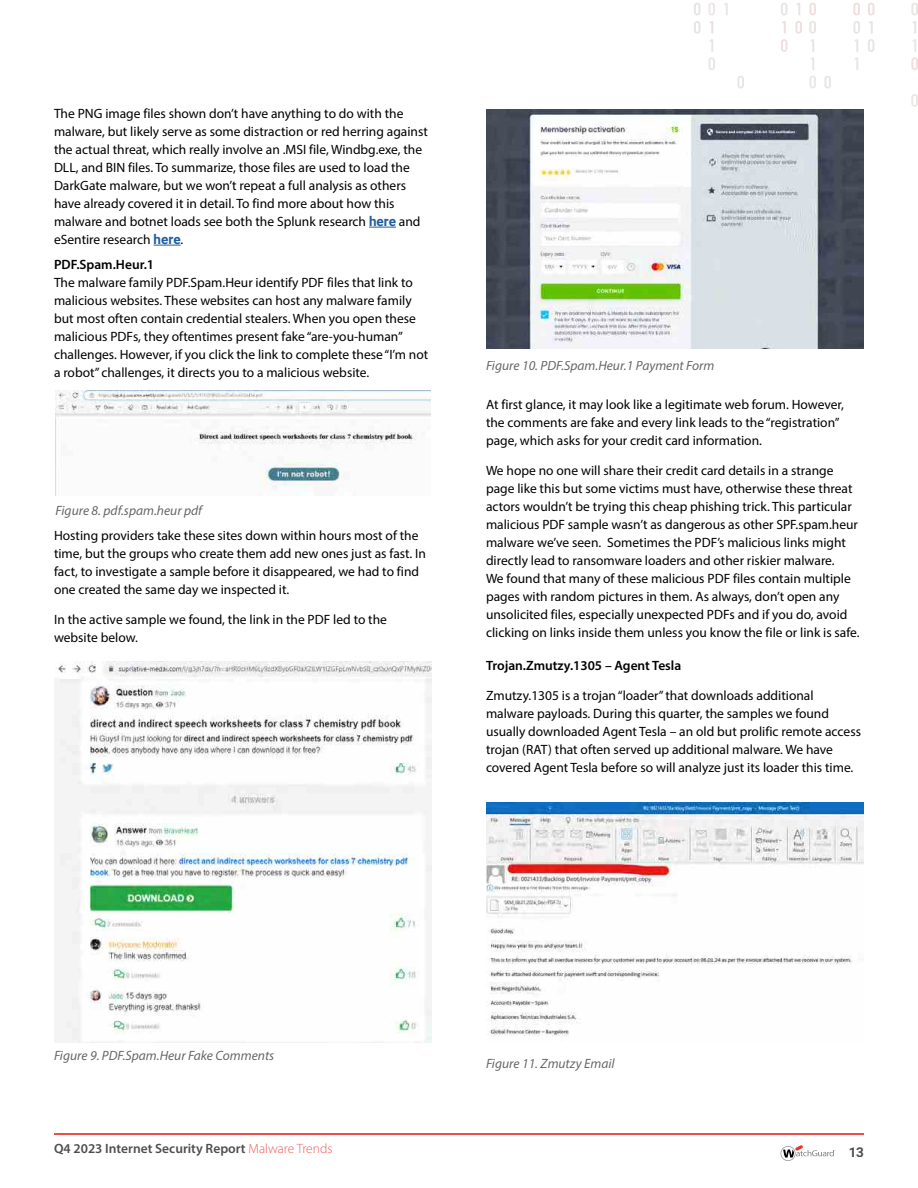
<style>
.page{position:relative;width:918px;height:1188px;background:#fff}
.page>*{position:absolute;margin:0;border:0;box-sizing:border-box;transform-origin:0 0}
.t1{font:13.5px/18px "Myriad Pro";color:#000}
.t2{font:italic 13.5px "Myriad Pro";color:#000}
.t3{font:600 13.5px "Myriad Pro";color:#000}
.t4{font:700 13.5px "Roboto";color:#000}
.s1{font-family:"Roboto";font-weight:700;color:#215e9e}
.s2{font-weight:300;color:#e81410}
</style>
<div class="page">
<hr style="left:54px;top:1133px;width:810px;height:2px;background:#e81410">
<svg style="left:911px;top:94px;width:7px;height:13px"></svg>
<svg style="left:824px;top:76px;width:7px;height:13px"></svg>
<svg style="left:737px;top:76px;width:7px;height:13px"></svg>
<svg style="left:694px;top:3px;width:7px;height:12px"></svg>
<svg style="left:694px;top:21px;width:7px;height:13px"></svg>
<svg style="left:708px;top:3px;width:7px;height:12px"></svg>
<svg style="left:708px;top:21px;width:7px;height:49px"></svg>
<svg style="left:724px;top:3px;width:4px;height:12px"></svg>
<svg style="left:781px;top:3px;width:7px;height:12px"></svg>
<svg style="left:781px;top:21px;width:7px;height:31px"></svg>
<svg style="left:797px;top:3px;width:3px;height:12px"></svg>
<svg style="left:795px;top:21px;width:7px;height:13px"></svg>
<svg style="left:853px;top:3px;width:7px;height:12px"></svg>
<svg style="left:853px;top:21px;width:7px;height:31px"></svg>
<svg style="left:855px;top:58px;width:3px;height:12px"></svg>
<svg style="left:868px;top:3px;width:7px;height:12px"></svg>
<svg style="left:868px;top:21px;width:7px;height:31px"></svg>
<svg style="left:911px;top:3px;width:7px;height:12px"></svg>
<svg style="left:911px;top:21px;width:7px;height:49px"></svg>
<svg style="left:809px;top:3px;width:7px;height:12px"></svg>
<svg style="left:809px;top:21px;width:7px;height:31px"></svg>
<svg style="left:811px;top:58px;width:3px;height:12px"></svg>
<svg style="left:809px;top:76px;width:7px;height:12px"></svg>
<svg style="left:781px;top:1145px;width:54px;height:16px"></svg>
<svg style="left:369px;top:227px;width:27px;height:1px"></svg>
<svg style="left:154px;top:245px;width:27px;height:1px"></svg>
<img style="left:54px;top:661px;width:378px;height:381px">
<img style="left:56px;top:391px;width:374px;height:97px">
<img style="left:486px;top:109px;width:378px;height:240px">
<img style="left:486px;top:802px;width:378px;height:234px">
<p class="t1" style="left:54px;top:104px;width:375px">The PNG image files shown don’t have anything to do with the malware, but likely serve as some distraction or red herring against the actual threat, which really involve an .MSI file, Windbg.exe, the DLL, and BIN files. To summarize, those files are used to load the DarkGate malware, but we won’t repeat a full analysis as others have already covered it in detail. To find more about how this malware and botnet loads see both the Splunk research <span class="s1">here</span> and eSentire research <span class="s1">here</span>.</p>
<p class="t3" style="left:54px;top:256px;width:102px">PDF.Spam.Heur.1</p>
<p class="t1" style="left:54px;top:274px;width:376px">The malware family PDF.Spam.Heur identify PDF files that link to malicious websites. These websites can host any malware family but most often contain credential stealers. When you open these malicious PDFs, they oftentimes present fake “are-you-human” challenges. However, if you click the link to complete these “I’m not a robot” challenges, it directs you to a malicious website.</p>
<p class="t2" style="left:56px;top:502px;width:148px">Figure 8. pdf.spam.heur pdf</p>
<p class="t1" style="left:54px;top:526px;width:374px">Hosting providers take these sites down within hours most of the time, but the groups who create them add new ones just as fast. In fact, to investigate a sample before it disappeared, we had to find one created the same day we inspected it.</p>
<p class="t1" style="left:54px;top:610px;width:335px">In the active sample we found, the link in the PDF led to the website below.</p>
<p class="t2" style="left:486px;top:357px;width:230px">Figure 10. PDF.Spam.Heur.1 Payment Form</p>
<p class="t1" style="left:486px;top:395px;width:360px">At first glance, it may look like a legitimate web forum. However, the comments are fake and every link leads to the “registration” page, which asks for your credit card information.</p>
<p class="t1" style="left:486px;top:462px;width:375px">We hope no one will share their credit card details in a strange page like this but some victims must have, otherwise these threat actors wouldn’t be trying this cheap phishing trick. This particular malicious PDF sample wasn’t as dangerous as other SPF.spam.heur malware we’ve seen. Sometimes the PDF’s malicious links might directly lead to ransomware loaders and other riskier malware.<br>We found that many of these malicious PDF files contain multiple pages with random pictures in them. As always, don’t open any unsolicited files, especially unexpected PDFs and if you do, avoid clicking on links inside them unless you know the file or link is safe.</p>
<p class="t3" style="left:486px;top:657px;width:197px">Trojan.Zmutzy.1305 – Agent Tesla</p>
<p class="t1" style="left:486px;top:687px;width:377px">Zmutzy.1305 is a trojan “loader” that downloads additional malware payloads. During this quarter, the samples we found usually downloaded Agent Tesla – an old but prolific remote access trojan (RAT) that often served up additional malware. We have covered Agent Tesla before so will analyze just its loader this time.</p>
<p class="t2" style="left:54px;top:1047px;width:222px">Figure 9. PDF.Spam.Heur Fake Comments</p>
<p class="t2" style="left:486px;top:1056px;width:130px">Figure 11. Zmutzy Email</p>
<p class="t3" style="left:54px;top:1140px;width:280px">Q4 2023 Internet Security Report <span class="s2">Malware Trends</span></p>
<p class="t4" style="left:849px;top:1143px;width:17px">13</p>
</div>
